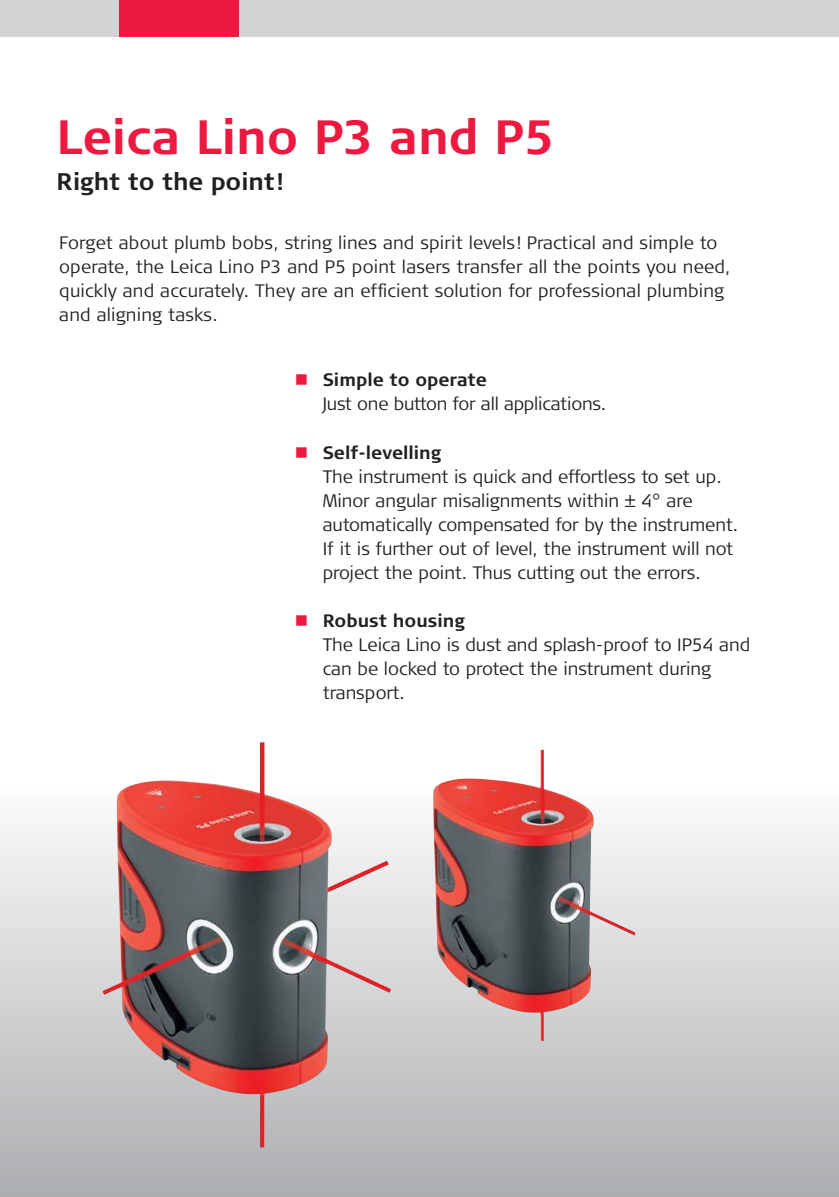
<style>
.page{position:relative;width:839px;height:1197px;background:#fff}
.page>*{position:absolute;margin:0;border:0;box-sizing:border-box;transform-origin:0 0}
.t1{font:700 48px "Signa Column";color:#ed1941}
.t2{font:700 24px "Signa Column";color:#231f20}
.t3{font:300 18px/24px "Signa Column";color:#231f20}
.s1{color:#ed1941}
.s2{font-weight:700}
</style>
<div class="page">
<svg style="left:0;top:749px;width:839px;height:447px"></svg>
<div style="left:0;top:0;width:839px;height:37px;background:#d1d3d4"></div>
<div style="left:120px;top:0;width:119px;height:37px;background:#ed1941"></div>
<img style="left:102px;top:742px;width:289px;height:405px">
<svg style="left:540px;top:750px;width:1px;height:13px"></svg>
<h1 class="t1" style="left:56px;top:116px;width:499px">Leica Lino P3 and P5</h1>
<h2 class="t2" style="left:56px;top:171px;width:228px">Right to the point!</h2>
<p class="t3" style="left:59px;top:232px;width:673px">Forget about plumb bobs, string lines and spirit levels! Practical and simple to operate, the Leica Lino P3 and P5 point lasers transfer all the points you need, quickly and accurately. They are an efficient solution for professional plumbing and aligning tasks.</p>
<p class="t3" style="left:323px;top:369px;width:285px;text-indent:-28px"><span class="s1">■</span> <span class="s2">Simple to operate<br></span>Just one button for all applications.</p>
<p class="t3" style="left:323px;top:441px;width:417px;text-indent:-28px"><span class="s1">■</span> <span class="s2">Self-levelling<br></span>The instrument is quick and effortless to set up.<br>Minor angular misalignments within ± 4° are automatically compensated for by the instrument.<br>If it is further out of level, the instrument will not project the point. Thus cutting out the errors.</p>
<p class="t3" style="left:323px;top:609px;width:429px;text-indent:-28px"><span class="s1">■</span> <span class="s2">Robust housing<br></span>The Leica Lino is dust and splash-proof to IP54 and can be locked to protect the instrument during transport.</p>
</div>
